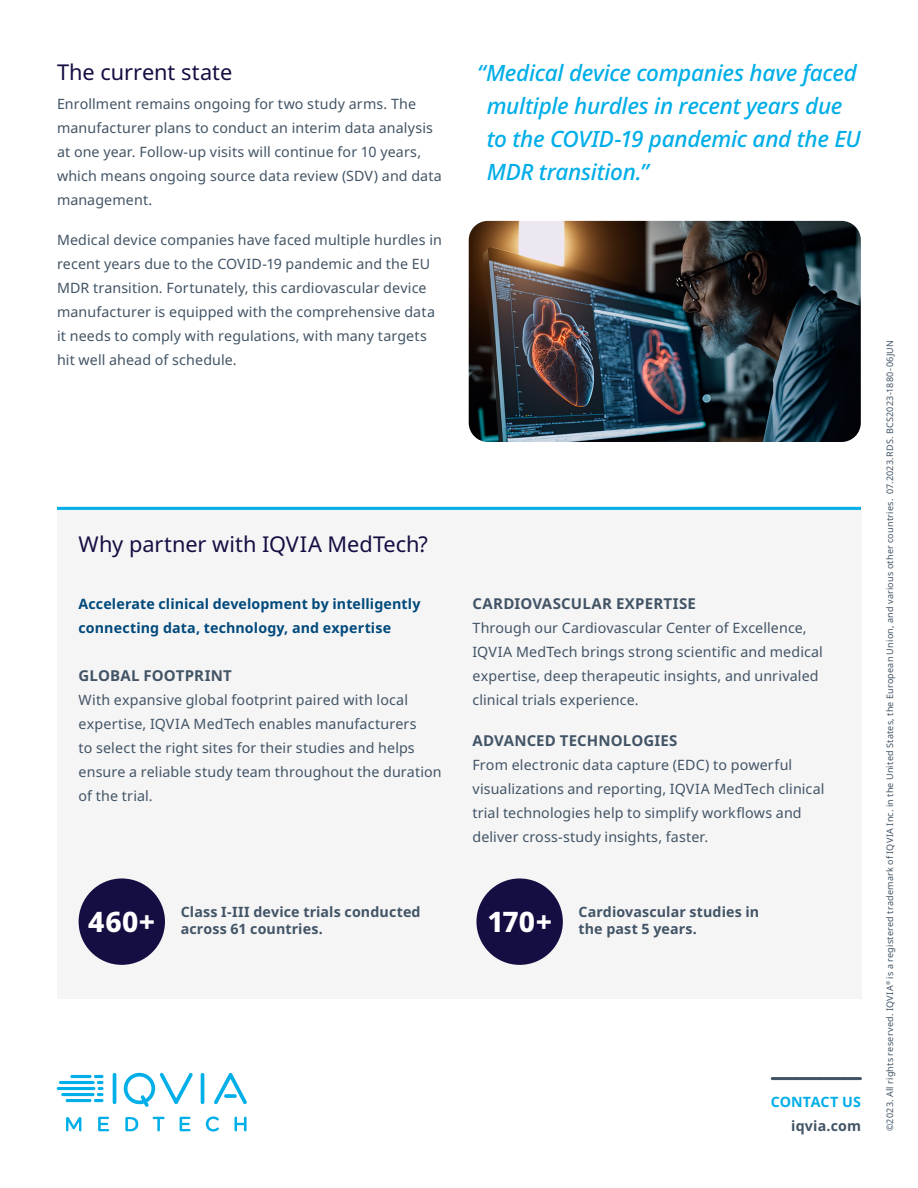
<style>
.page{position:relative;width:918px;height:1188px;background:#fff}
.page>*{position:absolute;margin:0;border:0;box-sizing:border-box;transform-origin:0 0}
.t1{font:800 28.2px "Noto Sans";letter-spacing:.01em;color:#fff}
.Callout_quote{font:italic 500 22.5px/33px "Noto Sans";letter-spacing:-.015em;color:#00aee8}
.Case_Study{font:21.75px "Noto Sans";color:#150e42}
.Section_heading{font:21.75px "Noto Sans";letter-spacing:-.005em;color:#150e42}
.Sub_subheading{font:700 15px "Noto Sans";letter-spacing:.01em;color:#425465}
.Body_copy_-_Space{font:700 15px "Noto Sans";letter-spacing:.015em;color:#425465}
.Body_copy_-_Space-2{font:14.25px/24px "Noto Sans";letter-spacing:.01em;color:#425465}
.Body_copy_-_Space-3{font:700 14.25px/17.1px "Noto Sans";letter-spacing:.01em;color:#425465}
.Subheading{font:700 14.25px/24px "Noto Sans";letter-spacing:.01em;color:#00497b}
.t2{font:700 14.25px "Noto Sans";letter-spacing:.01em;color:#00aee8}
.t3{font:9px "Noto Sans";letter-spacing:.025em;color:#425465}
</style>
<div class="page">
<svg style="left:772px;top:1077px;width:88px;height:3px"></svg>
<div style="left:57px;top:507px;width:804px;height:492px;background:#f5f5f6"></div>
<hr style="left:57px;top:507px;width:804px;height:3px;background:#00aee8">
<div style="left:79px;top:878px;width:86px;height:87px;background:#150e42;border-radius:50%"></div>
<div style="left:476px;top:878px;width:87px;height:87px;background:#150e42;border-radius:50%"></div>
<img style="left:469px;top:221px;width:392px;height:221px">
<hr style="left:113px;top:1073px;width:3px;height:31px;background:#00aee8;border-radius:2px">
<hr style="left:201px;top:1073px;width:3px;height:31px;background:#00aee8;border-radius:2px">
<svg style="left:123px;top:1073px;width:70px;height:34px"></svg>
<svg style="left:214px;top:1073px;width:33px;height:31px"></svg>
<hr style="left:66px;top:1099px;width:25px;height:3px;background:#00aee8;border-radius:2px">
<svg style="left:94px;top:1075px;width:10px;height:27px"></svg>
<hr style="left:61px;top:1093px;width:34px;height:3px;background:#00aee8;border-radius:2px">
<hr style="left:57px;top:1087px;width:38px;height:3px;background:#00aee8;border-radius:2px">
<hr style="left:59px;top:1081px;width:36px;height:3px;background:#00aee8;border-radius:2px">
<hr style="left:70px;top:1075px;width:22px;height:3px;background:#00aee8;border-radius:2px">
<svg style="left:153px;top:1117px;width:12px;height:14px"></svg>
<svg style="left:180px;top:1117px;width:11px;height:14px"></svg>
<svg style="left:206px;top:1117px;width:13px;height:15px"></svg>
<svg style="left:234px;top:1117px;width:13px;height:14px"></svg>
<svg style="left:98px;top:1117px;width:11px;height:14px"></svg>
<svg style="left:66px;top:1117px;width:15px;height:14px"></svg>
<svg style="left:125px;top:1117px;width:13px;height:14px"></svg>
<p class="Section_heading" style="left:57px;top:60px;width:177px">The current state</p>
<p class="Body_copy_-_Space-2" style="left:57px;top:92px;width:386px">Enrollment remains ongoing for two study arms. The manufacturer plans to conduct an interim data analysis at one year. Follow-up visits will continue for 10 years, which means ongoing source data review (SDV) and data management.</p>
<p class="Body_copy_-_Space-2" style="left:57px;top:228px;width:386px">Medical device companies have faced multiple hurdles in recent years due to the COVID-19 pandemic and the EU MDR transition. Fortunately, this cardiovascular device manufacturer is equipped with the comprehensive data it needs to comply with regulations, with many targets hit well ahead of schedule.</p>
<p class="Callout_quote" style="left:487px;top:57px;width:376px;text-indent:-10px">“Medical device companies have faced multiple hurdles in recent years due to the COVID-19 pandemic and the EU<br>MDR transition.”</p>
<p class="Case_Study" style="left:79px;top:532px;width:351px">Why partner with IQVIA MedTech?</p>
<p class="Subheading" style="left:79px;top:593px;width:344px">Accelerate clinical development by intelligently connecting data, technology, and expertise</p>
<p class="Sub_subheading" style="left:79px;top:668px;width:155px">GLOBAL FOOTPRINT</p>
<p class="Body_copy_-_Space-2" style="left:79px;top:689px;width:365px">With expansive global footprint paired with local expertise, IQVIA MedTech enables manufacturers<br>to select the right sites for their studies and helps ensure a reliable study team throughout the duration of the trial.</p>
<p class="Body_copy_-_Space" style="left:473px;top:596px;width:225px">CARDIOVASCULAR EXPERTISE</p>
<p class="Body_copy_-_Space-2" style="left:473px;top:617px;width:352px">Through our Cardiovascular Center of Excellence, IQVIA MedTech brings strong scientific and medical expertise, deep therapeutic insights, and unrivaled clinical trials experience.</p>
<p class="Sub_subheading" style="left:473px;top:732px;width:207px">ADVANCED TECHNOLOGIES</p>
<p class="Body_copy_-_Space-2" style="left:473px;top:753px;width:354px">From electronic data capture (EDC) to powerful visualizations and reporting, IQVIA MedTech clinical trial technologies help to simplify workflows and deliver cross-study insights, faster.</p>
<p class="Body_copy_-_Space-3" style="left:181px;top:903px;width:241px">Class I-III device trials conducted across 61 countries.</p>
<p class="Body_copy_-_Space-3" style="left:578px;top:903px;width:182px">Cardiovascular studies in the past 5 years.</p>
<p class="t1" style="left:88px;top:905px;width:68px">460+</p>
<p class="t1" style="left:487px;top:905px;width:66px">170+</p>
<p class="t2" style="left:771px;top:1094px;width:92px">CONTACT US</p>
<p class="Body_copy_-_Space-3" style="left:791px;top:1118px;width:71px">iqvia.com</p>
<p class="t3" style="left:885px;top:1131px;width:793px;rotate:-90deg">©2023. All rights reserved. IQVIA<sup>®</sup> is a registered trademark of IQVIA Inc. in the United States, the European Union, and various other countries. 07.2023.RDS. BCS2023-1880-06JUN</p>
</div>
